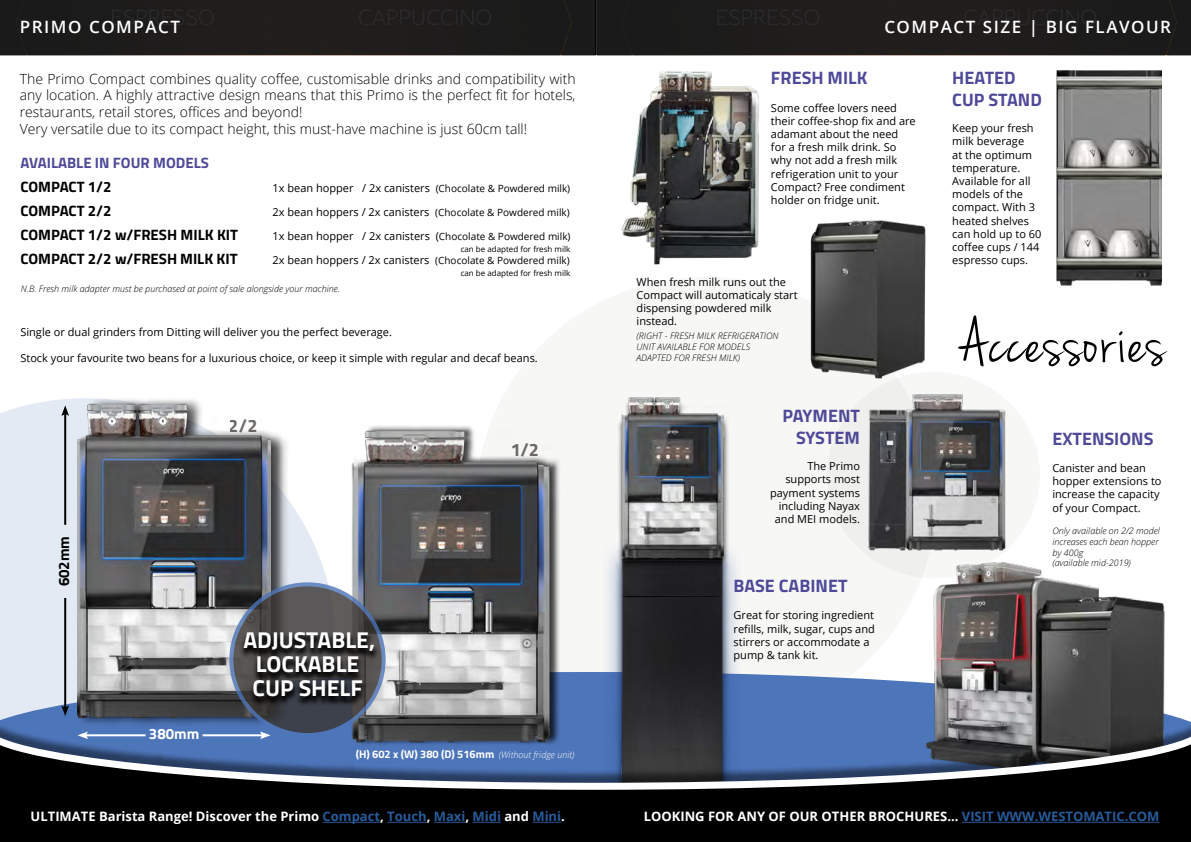
<style>
.page{position:relative;width:1191px;height:842px;background:#fff}
.page>*{position:absolute;margin:0;border:0;box-sizing:border-box;transform-origin:0 0}
.t1{font:70px "Jenna Sue";letter-spacing:.02em;color:#000}
.t2{font:700 23px/24px "Titillium";color:#fff;text-align:center}
.t3{font:700 18px/21.6px "Titillium";color:#4e4a99}
.t4{font:700 18px "Titillium";color:#383431}
.t5{font:600 17px "Open Sans";letter-spacing:.09em;color:#fff}
.t6{font:700 15px "Titillium";color:#000}
.t7{font:700 15px "Titillium";color:#4e4a99}
.t8{font:700 15px "Titillium";color:#fff}
.t9{font:300 14px/16.8px "Open Sans";color:#000}
.t10{font:700 13px "Open Sans";color:#fff}
.t11{font:11px/13.2px "Open Sans";color:#000}
.t12{font:700 11px "Titillium";color:#fff}
.t13{font:italic 300 9px/10.8px "Open Sans";color:#000}
.t14{font:8px "Open Sans";color:#000}
.s1{font-size:10px}
.s2{font-family:"Open Sans";font-weight:300;font-style:italic;font-size:9px}
.s3{color:#275b9b}
</style>
<div class="page">
<div style="left:476px;top:277px;width:459px;height:449px;background:#f7f7f6;border-radius:50%"></div>
<svg style="left:0;top:398px;width:328px;height:274px"></svg>
<svg style="left:0;top:672px;width:893px;height:40px;background:#86a1cf"></svg>
<img style="left:893px;top:562px;width:272px;height:150px">
<div style="left:599px;top:535px;width:144px;height:271px;background:#305397;opacity:.75"></div>
<img style="left:617px;top:569px;width:109px;height:143px">
<div style="left:616px;top:398px;width:113px;height:171px;background:#000;opacity:.75"></div>
<img style="left:599px;top:397px;width:124px;height:179px">
<div style="left:0;top:712px;width:1191px;height:130px;background:#000;opacity:.48"></div>
<svg style="left:0;top:724px;width:1191px;height:118px;background:#262e3b"></svg>
<div style="left:77px;top:397px;width:211px;height:331px;background:#000;opacity:.75"></div>
<img style="left:78px;top:398px;width:193px;height:358px">
<img style="left:329px;top:425px;width:258px;height:329px">
<svg style="left:231px;top:584px;width:153px;height:151px;background:#4d4f56"></svg>
<div style="left:229px;top:582px;width:157px;height:155px;border:4px solid #4d75b7;border-radius:50%"></div>
<svg style="left:239px;top:632px;width:141px;height:75px;background:#303032"></svg>
<hr style="left:64px;top:412px;width:2px;height:113px;background:#000">
<svg style="left:61px;top:405px;width:8px;height:11px"></svg>
<hr style="left:64px;top:598px;width:2px;height:111px;background:#000">
<svg style="left:61px;top:705px;width:8px;height:11px"></svg>
<hr style="left:202px;top:734px;width:62px;height:2px;background:#fff">
<svg style="left:260px;top:731px;width:11px;height:8px"></svg>
<hr style="left:84px;top:734px;width:62px;height:2px;background:#fff">
<svg style="left:78px;top:731px;width:10px;height:8px"></svg>
<div style="left:0;top:0;width:595px;height:55px;background:#1e1c1c"></div>
<div style="left:595px;top:0;width:596px;height:55px;background:#1e1c1c"></div>
<hr style="left:323px;top:822px;width:57px;height:1px;background:#275b9b">
<hr style="left:387px;top:822px;width:40px;height:1px;background:#275b9b">
<hr style="left:434px;top:822px;width:31px;height:1px;background:#275b9b">
<svg style="left:472px;top:822px;width:29px;height:1px"></svg>
<svg style="left:532px;top:822px;width:29px;height:1px"></svg>
<hr style="left:962px;top:822px;width:197px;height:1px;background:#275b9b">
<img style="left:1056px;top:70px;width:105px;height:216px">
<img style="left:621px;top:71px;width:138px;height:194px">
<img style="left:810px;top:220px;width:116px;height:159px">
<svg style="left:827px;top:372px;width:213px;height:206px"></svg>
<h3 class="t5" style="left:20px;top:15px;width:162px">PRIMO COMPACT</h3>
<h3 class="t5" style="left:884px;top:15px;width:288px">COMPACT SIZE | BIG FLAVOUR</h3>
<p class="t9" style="left:20px;top:70px;width:557px">The Primo Compact combines quality coffee, customisable drinks and compatibility with any location. A highly attractive design means that this Primo is the perfect fit for hotels, restaurants, retail stores, offices and beyond!<br>Very versatile due to its compact height, this must-have machine is just 60cm tall!</p>
<h3 class="t7" style="left:20px;top:151px;width:190px">AVAILABLE IN FOUR MODELS</h3>
<h3 class="t6" style="left:20px;top:175px;width:93px">COMPACT 1/2</h3>
<p class="t11" style="left:272px;top:181px;width:299px">1x bean hopper / 2x canisters <span class="s1">(Chocolate &amp; Powdered milk)</span></p>
<h3 class="t6" style="left:20px;top:199px;width:93px">COMPACT 2/2</h3>
<p class="t11" style="left:272px;top:205px;width:299px">2x bean hoppers / 2x canisters <span class="s1">(Chocolate &amp; Powdered milk)</span></p>
<h3 class="t6" style="left:20px;top:223px;width:219px">COMPACT 1/2 w/FRESH MILK KIT</h3>
<p class="t11" style="left:272px;top:229px;width:299px">1x bean hopper / 2x canisters (<span class="s1">Chocolate &amp; Powdered milk)</span></p>
<p class="t14" style="left:461px;top:244px;width:111px">can be adapted for fresh milk</p>
<h3 class="t6" style="left:20px;top:247px;width:219px">COMPACT 2/2 w/FRESH MILK KIT</h3>
<p class="t11" style="left:272px;top:253px;width:299px">2x bean hoppers / 2x canisters <span class="s1">(Chocolate &amp; Powdered milk)</span></p>
<p class="t14" style="left:461px;top:268px;width:111px">can be adapted for fresh milk</p>
<p class="t13" style="left:21px;top:283px;width:320px">N.B. Fresh milk adapter must be purchased at point of sale alongside your machine.</p>
<p class="t11" style="left:20px;top:325px;width:373px">Single or dual grinders from Ditting will deliver you the perfect beverage.</p>
<p class="t11" style="left:20px;top:351px;width:519px">Stock your favourite two beans for a luxurious choice, or keep it simple with regular and decaf beans.</p>
<h3 class="t6" style="left:52px;top:586px;width:52px;rotate:-90deg">602mm</h3>
<h3 class="t4" style="left:229px;top:412px;width:30px">2/2</h3>
<h3 class="t4" style="left:510px;top:436px;width:30px">1/2</h3>
<h3 class="t8" style="left:149px;top:722px;width:52px">380mm</h3>
<h2 class="t2" style="left:243px;top:627px;width:133px">ADJUSTABLE,<br>LOCKABLE<br>CUP SHELF</h2>
<p class="t12" style="left:356px;top:746px;width:220px">(H) 602 x (W) 380 (D) 516mm <span class="s2">(Without fridge unit)</span></p>
<h3 class="t3" style="left:771px;top:66px;width:98px">FRESH MILK</h3>
<p class="t11" style="left:771px;top:101px;width:146px">Some coffee lovers need their coffee-shop fix and are adamant about the need for a fresh milk drink. So why not add a fresh milk refrigeration unit to your<br>Compact? Free condiment holder on fridge unit.</p>
<p class="t11" style="left:636px;top:275px;width:162px">When fresh milk runs out the<br>Compact will automaticaly start dispensing powdered milk instead.</p>
<p class="t13" style="left:636px;top:330px;width:143px">(RIGHT - FRESH MILK REFRIGERATION<br>UNIT AVAILABLE FOR MODELS<br>ADAPTED FOR FRESH MILK)</p>
<h3 class="t3" style="left:782px;top:404px;width:79px;text-align:right">PAYMENT<br>SYSTEM</h3>
<p class="t11" style="left:770px;top:459px;width:91px;text-align:right">The Primo supports most payment systems including Nayax and MEI models.</p>
<h3 class="t3" style="left:733px;top:574px;width:115px">BASE CABINET</h3>
<p class="t11" style="left:733px;top:608px;width:143px">Great for storing ingredient refills, milk, sugar, cups and stirrers or accommodate a pump &amp; tank kit.</p>
<h3 class="t3" style="left:952px;top:66px;width:91px">HEATED<br>CUP STAND</h3>
<p class="t11" style="left:952px;top:121px;width:91px">Keep your fresh milk beverage<br>at the optimum temperature.<br>Available for all models of the compact. With 3 heated shelves can hold up to 60 coffee cups / 144 espresso cups.</p>
<h1 class="t1" style="left:960px;top:301px;width:207px">Accessories</h1>
<h3 class="t3" style="left:1052px;top:427px;width:103px">EXTENSIONS</h3>
<p class="t11" style="left:1052px;top:461px;width:111px">Canister and bean hopper extensions to increase the capacity</p>
<p class="t11" style="left:1052px;top:501px;width:90px">of your Compact.</p>
<p class="t13" style="left:1052px;top:525px;width:109px">Only available on 2/2 model increases each bean hopper by 400g<br>(available mid-2019)</p>
<p class="t10" style="left:31px;top:807px;width:536px">ULTIMATE Barista Range! Discover the Primo <span class="s3">Compact</span>, <span class="s3">Touch</span>, <span class="s3">Maxi</span>, <span class="s3">Midi</span> and <span class="s3">Mini</span>.</p>
<p class="t10" style="left:643px;top:807px;width:517px">LOOKING FOR ANY OF OUR OTHER BROCHURES... <span class="s3">VISIT WWW.WESTOMATIC.COM</span></p>
</div>
